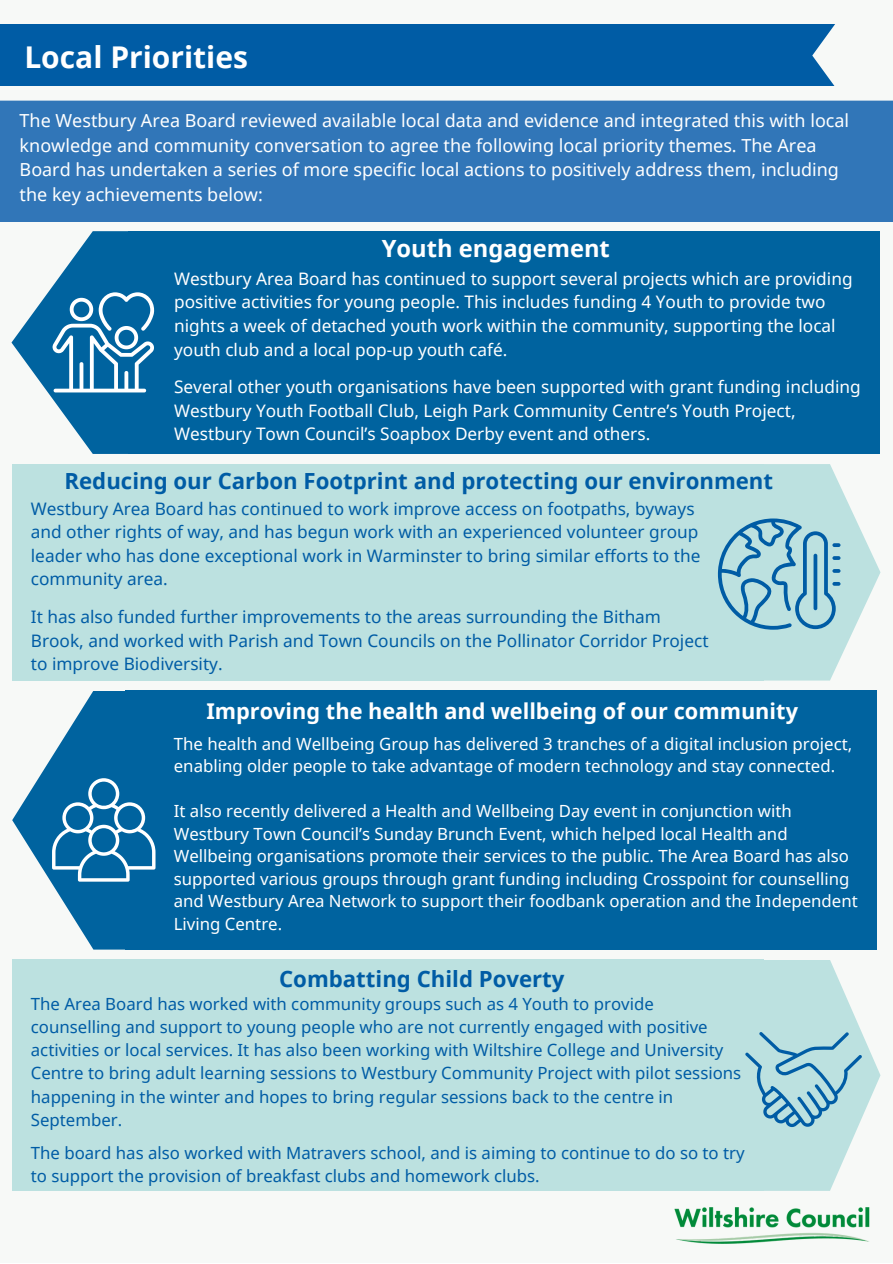
<style>
.page{position:relative;width:893px;height:1264px;background:#fff}
.page>*{position:absolute;margin:0;border:0;box-sizing:border-box;transform-origin:0 0}
.t1{font:700 30px "Noto Sans";color:#fff}
.t2{font:700 23.7px "Noto Sans";color:#fff}
.t3{font:700 22.2px "Noto Sans";color:#005ca5}
.t4{font:700 21.75px "Noto Sans";color:#fff}
.t5{font:18px/24.8px "Noto Sans";color:#fff}
.t6{font:17.25px/23.5px "Noto Sans";color:#fff}
.t7{font:17.25px/23.5px "Noto Sans";color:#005ca5}
.t8{font:16.8px/22.5px "Noto Sans";color:#fff}
.t9{font:16.8px/23.1px "Noto Sans";color:#005ca5}
</style>
<div class="page">
<div style="left:0;top:0;width:892px;height:1262px;background:#f7f9f7"></div>
<img style="left:674px;top:1207px;width:195px;height:36px">
<div style="left:0;top:25px;width:835px;height:61px;background:#005ca5"></div>
<div style="left:0;top:101px;width:892px;height:120px;background:#3176b8"></div>
<svg style="left:11px;top:231px;width:118px;height:223px"></svg>
<div style="left:129px;top:231px;width:750px;height:223px;background:#00639f"></div>
<div style="left:125px;top:690px;width:751px;height:259px;background:#00639f"></div>
<div style="left:12px;top:464px;width:751px;height:216px;background:#bce1e0"></div>
<svg style="left:12px;top:691px;width:144px;height:258px;fill:#00639f"></svg>
<svg style="left:53px;top:292px;width:101px;height:100px"></svg>
<svg style="left:717px;top:464px;width:163px;height:216px"></svg>
<svg style="left:52px;top:778px;width:103px;height:103px"></svg>
<div style="left:12px;top:959px;width:751px;height:231px;background:#bce1e0"></div>
<svg style="left:763px;top:959px;width:117px;height:231px;fill:#bce1e0"></svg>
<svg style="left:745px;top:1032px;width:116px;height:95px;background:#9bc9d5"></svg>
<p class="t1" style="left:24px;top:36px;width:225px">Local Priorities</p>
<p class="t5" style="left:20px;top:108px;width:831px">The Westbury Area Board reviewed available local data and evidence and integrated this with local knowledge and community conversation to agree the following local priority themes. The Area Board has undertaken a series of more specific local actions to positively address them, including the key achievements below:</p>
<p class="t2" style="left:382px;top:232px;width:230px">Youth engagement</p>
<p class="t6" style="left:174px;top:266px;width:680px">Westbury Area Board has continued to support several projects which are providing positive activities for young people. This includes funding 4 Youth to provide two nights a week of detached youth work within the community, supporting the local youth club and a local pop-up youth café.</p>
<p class="t6" style="left:174px;top:375px;width:688px">Several other youth organisations have been supported with grant funding including<br>Westbury Youth Football Club, Leigh Park Community Centre’s Youth Project,<br>Westbury Town Council’s Soapbox Derby event and others.</p>
<p class="t3" style="left:65px;top:465px;width:710px">Reducing our Carbon Footprint and protecting our environment</p>
<p class="t7" style="left:31px;top:496px;width:671px">Westbury Area Board has continued to work improve access on footpaths, byways and other rights of way, and has begun work with an experienced volunteer group leader who has done exceptional work in Warminster to bring similar efforts to the community area.</p>
<p class="t7" style="left:31px;top:604px;width:679px">It has also funded further improvements to the areas surrounding the Bitham<br>Brook, and worked with Parish and Town Councils on the Pollinator Corridor Project to improve Biodiversity.</p>
<p class="t4" style="left:206px;top:695px;width:593px">Improving the health and wellbeing of our community</p>
<p class="t8" style="left:174px;top:732px;width:680px">The health and Wellbeing Group has delivered 3 tranches of a digital inclusion project, enabling older people to take advantage of modern technology and stay connected.</p>
<p class="t8" style="left:174px;top:799px;width:685px">It also recently delivered a Health and Wellbeing Day event in conjunction with Westbury Town Council’s Sunday Brunch Event, which helped local Health and Wellbeing organisations promote their services to the public. The Area Board has also supported various groups through grant funding including Crosspoint for counselling and Westbury Area Network to support their foodbank operation and the Independent Living Centre.</p>
<p class="t3" style="left:279px;top:963px;width:287px">Combatting Child Poverty</p>
<p class="t9" style="left:31px;top:991px;width:711px">The Area Board has worked with community groups such as 4 Youth to provide counselling and support to young people who are not currently engaged with positive activities or local services. It has also been working with Wiltshire College and University Centre to bring adult learning sessions to Westbury Community Project with pilot sessions happening in the winter and hopes to bring regular sessions back to the centre in September.</p>
<p class="t9" style="left:31px;top:1140px;width:715px">The board has also worked with Matravers school, and is aiming to continue to do so to try to support the provision of breakfast clubs and homework clubs.</p>
</div>
